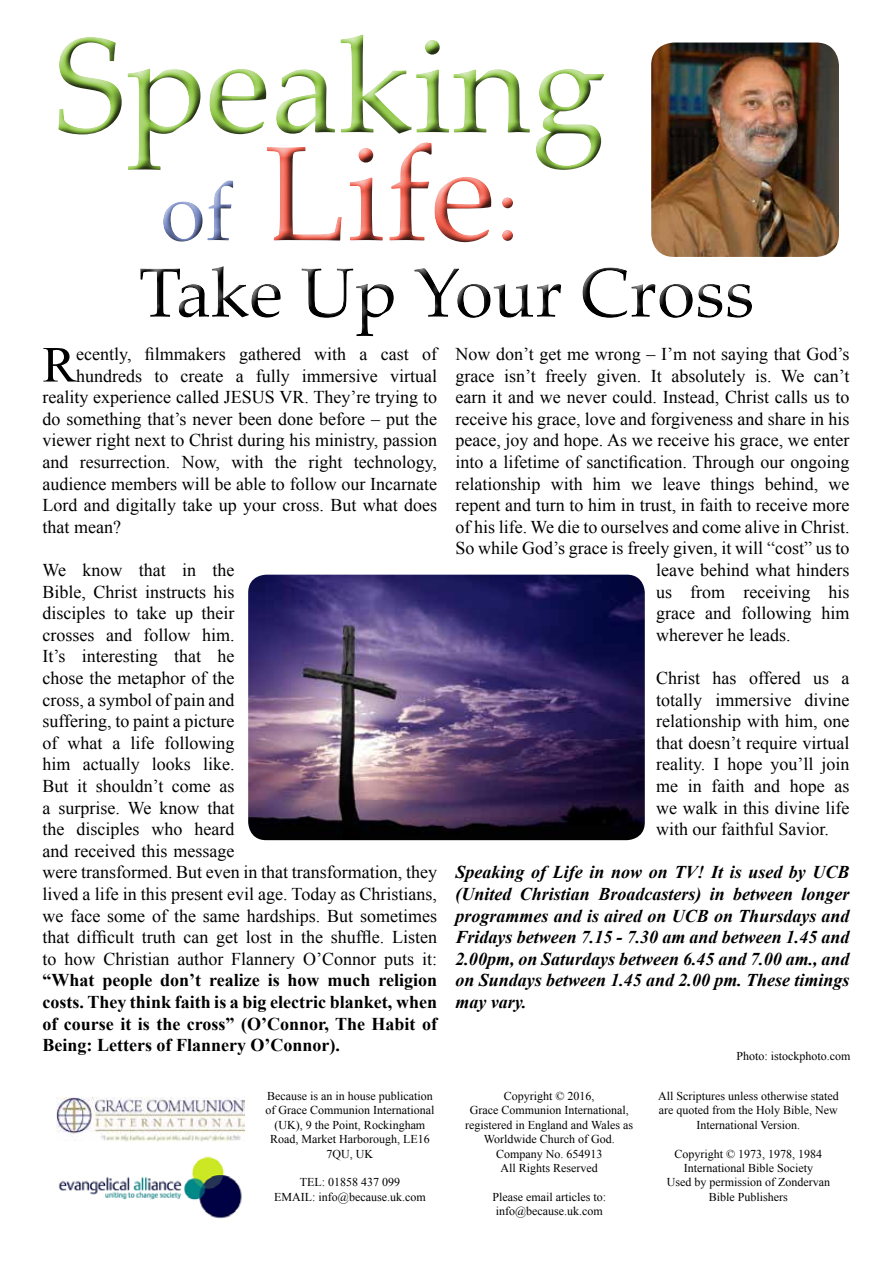
<style>
.page{position:relative;width:893px;height:1263px;background:#fff}
.page>*{position:absolute;margin:0;border:0;box-sizing:border-box;transform-origin:0 0}
.t1{font:135px/108px "Palatino Linotype";color:#91c848;text-align:center}
.t2{font:69.75px "Palatino Linotype";color:#000}
.t3{font:50.55px "Times New Roman";color:#000}
.t4{font:18px/21.6px "Times New Roman";color:#000}
.t5{font:italic 700 18px/21.6px "Times New Roman";color:#000;text-align:justify}
.t6{font:700 18px/21.6px "Times New Roman";color:#000;text-align:justify}
.t7{font:12px/14.4px "Times New Roman";color:#000;text-align:center}
.s1{font-size:82.5px;color:#7789c4}
.s2{color:#f15b49}
.s3{font-size:94.5px;color:#f15b49}
</style>
<div class="page">
<img style="left:763px;top:43px;width:76px;height:214px">
<div style="left:49px;top:27px;width:714px;height:314px;background:#000;opacity:.75"></div>
<img style="left:58px;top:1156px;width:184px;height:63px">
<img style="left:57px;top:1097px;width:187px;height:44px">
<img style="left:248px;top:575px;width:397px;height:265px">
<h1 class="t1" style="left:54px;top:27px;width:554px">Speaking <span class="s1">of</span> <span class="s2">Life</span><span class="s3">:</span></h1>
<h2 class="t2" style="left:139px;top:243px;width:617px">Take Up Your Cross</h2>
<h3 class="t3" style="left:43px;top:331px;width:35px">R</h3>
<p class="t4" style="left:76px;top:343px;width:362px">ecently, filmmakers gathered with a cast of</p>
<p class="t4" style="left:76px;top:364px;width:362px">hundreds to create a fully immersive virtual</p>
<p class="t4" style="left:43px;top:386px;width:396px">reality experience called JESUS VR. They’re trying to</p>
<p class="t4" style="left:43px;top:408px;width:396px">do something that’s never been done before – put the</p>
<p class="t4" style="left:43px;top:429px;width:396px">viewer right next to Christ during his ministry, passion</p>
<p class="t4" style="left:43px;top:451px;width:396px">and resurrection. Now, with the right technology,</p>
<p class="t4" style="left:43px;top:472px;width:396px">audience members will be able to follow our Incarnate</p>
<p class="t4" style="left:43px;top:494px;width:396px">Lord and digitally take up your cross. But what does</p>
<p class="t4" style="left:43px;top:516px;width:80px">that mean?</p>
<p class="t4" style="left:43px;top:559px;width:396px">We know that in the<br>Bible, Christ instructs his<br>disciples to take up their<br>crosses and follow him.<br>It’s interesting that he<br>chose the metaphor of the<br>cross, a symbol of pain and<br>suffering, to paint a picture<br>of what a life following<br>him actually looks like.<br>But it shouldn’t come as<br>a surprise. We know that<br>the disciples who heard<br>and received this message<br>were transformed. But even in that transformation, they lived a life in this present evil age. Today as Christians, we face some of the same hardships. But sometimes that difficult truth can get lost in the shuffle. Listen to how Christian author Flannery O’Connor puts it:</p>
<p class="t6" style="left:43px;top:969px;width:396px">“What people don’t realize is how much religion costs. They think faith is a big electric blanket, when of course it is the cross” (O’Connor, The Habit of Being: Letters of Flannery O’Connor).</p>
<p class="t7" style="left:265px;top:1088px;width:170px">Because is an in house publication of Grace Communion International (UK), 9 the Point, Rockingham<br>Road, Market Harborough, LE16<br>7QU, UK</p>
<p class="t7" style="left:274px;top:1175px;width:153px">TEL: 01858 437 099<br>EMAIL: info@because.uk.com</p>
<p class="t4" style="left:455px;top:343px;width:396px">Now don’t get me wrong – I’m not saying that God’s</p>
<p class="t4" style="left:455px;top:364px;width:396px">grace isn’t freely given. It absolutely is. We can’t</p>
<p class="t4" style="left:455px;top:386px;width:396px">earn it and we never could. Instead, Christ calls us to</p>
<p class="t4" style="left:455px;top:408px;width:396px">receive his grace, love and forgiveness and share in his</p>
<p class="t4" style="left:455px;top:429px;width:396px">peace, joy and hope. As we receive his grace, we enter</p>
<p class="t4" style="left:455px;top:451px;width:396px">into a lifetime of sanctification. Through our ongoing</p>
<p class="t4" style="left:455px;top:472px;width:396px">relationship with him we leave things behind, we</p>
<p class="t4" style="left:455px;top:494px;width:396px">repent and turn to him in trust, in faith to receive more</p>
<p class="t4" style="left:455px;top:516px;width:396px">of his life. We die to ourselves and come alive in Christ.</p>
<p class="t4" style="left:455px;top:537px;width:396px">So while God’s grace is freely given, it will “cost” us to</p>
<p class="t4" style="left:656px;top:559px;width:195px">leave behind what hinders</p>
<p class="t4" style="left:656px;top:580px;width:195px">us from receiving his</p>
<p class="t4" style="left:656px;top:602px;width:195px">grace and following him</p>
<p class="t4" style="left:656px;top:624px;width:136px">wherever he leads.</p>
<p class="t4" style="left:656px;top:667px;width:195px;text-align:justify">Christ has offered us a totally immersive divine relationship with him, one that doesn’t require virtual reality. I hope you’ll join me in faith and hope as we walk in this divine life with our faithful Savior.</p>
<p class="t5" style="left:455px;top:861px;width:396px">Speaking of Life in now on TV! It is used by UCB (United Christian Broadcasters) in between longer programmes and is aired on UCB on Thursdays and Fridays between 7.15 - 7.30 am and between 1.45 and 2.00pm, on Saturdays between 6.45 and 7.00 am., and on Sundays between 1.45 and 2.00 pm. These timings may vary.</p>
<p class="t7" style="left:736px;top:1049px;width:116px">Photo: istockphoto.com</p>
<p class="t7" style="left:465px;top:1088px;width:169px">Copyright © 2016,<br>Grace Communion International, registered in England and Wales as<br>Worldwide Church of God.<br>Company No. 654913<br>All Rights Reserved</p>
<p class="t7" style="left:492px;top:1189px;width:115px;text-align:left">Please email articles to: info@because.uk.com</p>
<p class="t7" style="left:658px;top:1088px;width:182px">All Scriptures unless otherwise stated are quoted from the Holy Bible, New<br>International Version.</p>
<p class="t7" style="left:667px;top:1146px;width:165px">Copyright © 1973, 1978, 1984<br>International Bible Society<br>Used by permission of Zondervan<br>Bible Publishers</p>
</div>
